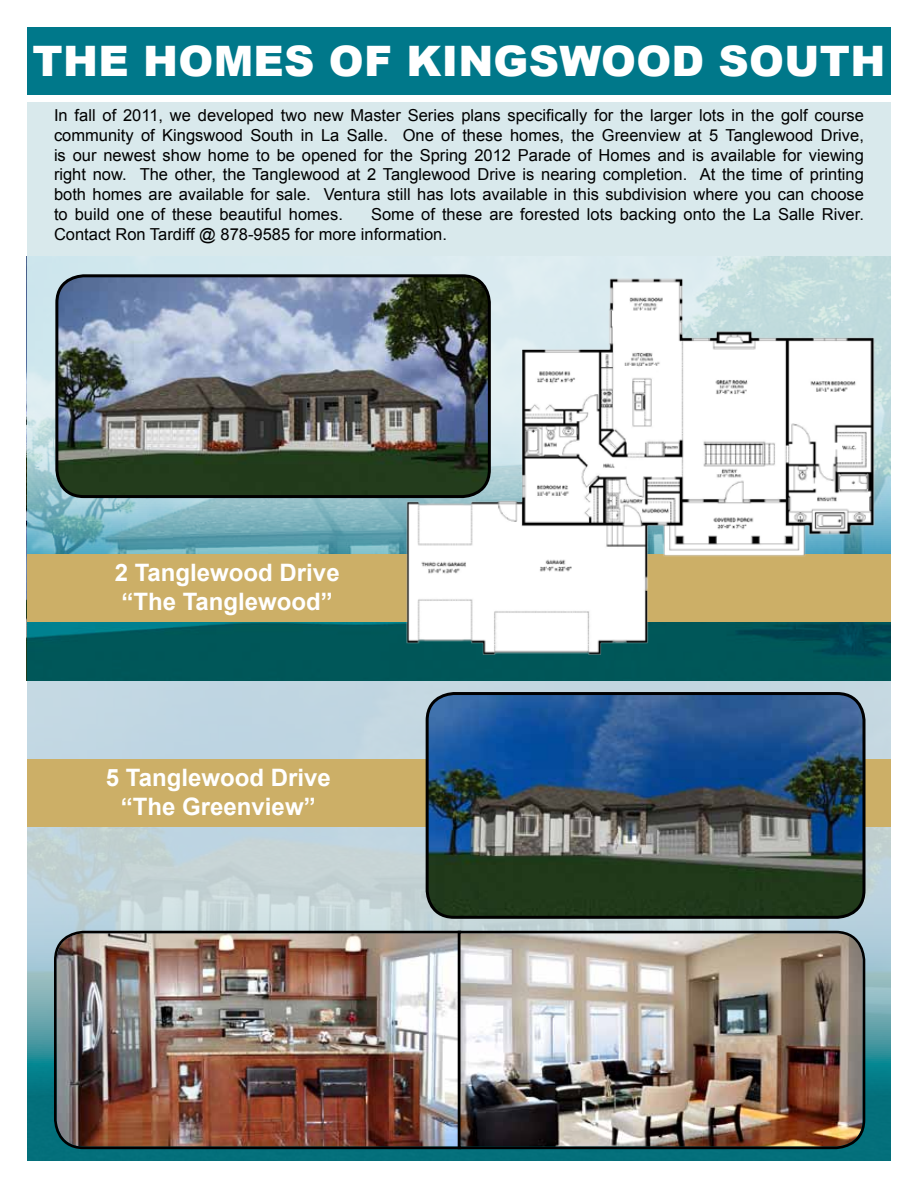
<style>
.page{position:relative;width:918px;height:1188px;background:#fff}
.page>*{position:absolute;margin:0;border:0;box-sizing:border-box;transform-origin:0 0}
.t1{font:900 42px "Arial";letter-spacing:.005em;color:#fff}
.t2{font:700 24px/28.8px "Arial";color:#fff}
.t3{font:16.5px/19.8px "Arial";color:#000;text-align:justify}
</style>
<div class="page">
<img style="left:27px;top:680px;width:864px;height:481px">
<div style="left:27px;top:103px;width:864px;height:577px;background:#d9e9ec"></div>
<img style="left:27px;top:256px;width:864px;height:424px">
<div style="left:27px;top:554px;width:864px;height:68px;background:#ccaf67"></div>
<div style="left:27px;top:759px;width:864px;height:67px;background:#ccaf67"></div>
<div style="left:27px;top:27px;width:864px;height:67px;background:#00788a"></div>
<img style="left:402px;top:274px;width:479px;height:383px">
<img style="left:53px;top:929px;width:403px;height:221px">
<img style="left:456px;top:929px;width:411px;height:221px">
<img style="left:57px;top:276px;width:432px;height:221px">
<div style="left:55px;top:274px;width:436px;height:224px;border:3px solid #000;border-radius:27px"></div>
<img style="left:427px;top:694px;width:437px;height:223px">
<div style="left:426px;top:692px;width:440px;height:227px;border:3px solid #000;border-radius:27px"></div>
<h1 class="t1" style="left:33px;top:30px;width:33px">THE</h1>
<h1 class="t1" style="left:143px;top:30px;width:422px">HOMES OF KINGSWOOD</h1>
<h1 class="t1" style="left:719px;top:30px;width:34px">SOUTH</h1>
<p class="t3" style="left:54px;top:105px;width:812px">In fall of 2011, we developed two new Master Series plans specifically for the larger lots in the golf course community of Kingswood South in La Salle. One of these homes, the Greenview at 5 Tanglewood Drive, is our newest show home to be opened for the Spring 2012 Parade of Homes and is available for viewing right now. The other, the Tanglewood at 2 Tanglewood Drive is nearing completion. At the time of printing both homes are available for sale. Ventura still has lots available in this subdivision where you can choose to build one of these beautiful homes.</p>
<p class="t3" style="left:54px;top:204px;width:812px;text-indent:317px">Some of these are forested lots backing onto the La Salle River.<br>Contact Ron Tardiff @ 878-9585 for more information.</p>
<h2 class="t2" style="left:115px;top:559px;width:226px">2 Tanglewood Drive “The Tanglewood”</h2>
<h2 class="t2" style="left:106px;top:764px;width:226px;text-align:center">5 Tanglewood Drive “The Greenview”</h2>
</div>
